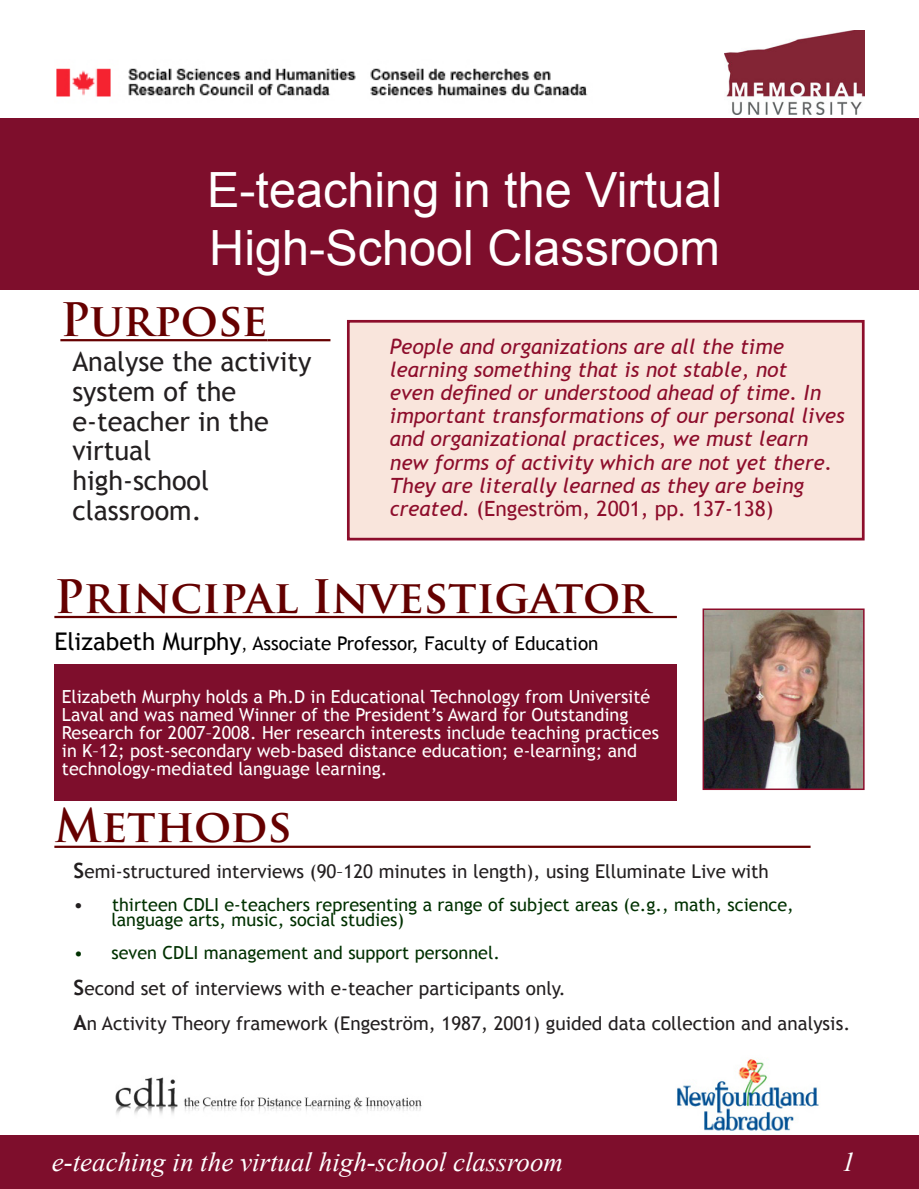
<style>
.page{position:relative;width:919px;height:1189px;background:#fff}
.page>*{position:absolute;margin:0;border:0;box-sizing:border-box;transform-origin:0 0}
.t1{font:48.6px "Arial";color:#fff}
.t2{font:700 45px "Trajan Pro";color:#640000}
.t3{font:700 45px "Trajan Pro";color:#600}
.t4{font:27px/29.7px "Trebuchet MS";color:#231f20}
.t5{font:italic 27px "Times New Roman";color:#fff}
.t6{font:italic 21px/23.1px "Trebuchet MS";color:#8d0d2b}
.t7{font:18.9px "Trebuchet MS";color:#231f20}
.t8{font:18.9px "Trebuchet MS";color:#000}
.t9{font:18px/18px "Trebuchet MS";color:#fff}
.t10{font:18px/15.6px "Trebuchet MS";color:#003100}
.s1{font-style:normal}
.s2{font-size:24.3px}
.s3{font-size:16.2px}
.s4{font-weight:700;font-size:21px}
.s5{font-size:18.9px;color:#231f20}
</style>
<div class="page">
<div style="left:0;top:119px;width:919px;height:171px;background:#7e0e2c"></div>
<div style="left:0;top:1119px;width:919px;height:70px;background:#7e0e2c"></div>
<img style="left:56px;top:68px;width:532px;height:29px">
<img style="left:724px;top:30px;width:140px;height:84px">
<div style="left:348px;top:321px;width:515px;height:218px;background:#f9e5dc"></div>
<div style="left:347px;top:320px;width:517px;height:220px;border:3px solid #8d0d2b"></div>
<hr style="left:54px;top:616px;width:623px;height:2px;background:#640000">
<img style="left:111px;top:1077px;width:559px;height:57px">
<img style="left:670px;top:1059px;width:162px;height:75px">
<hr style="left:60px;top:339px;width:207px;height:2px;background:#600">
<hr style="left:267px;top:339px;width:63px;height:2px;background:#600">
<div style="left:54px;top:664px;width:622px;height:136px;background:#7e0e2c"></div>
<img style="left:705px;top:611px;width:156px;height:176px">
<div style="left:702px;top:608px;width:162px;height:182px;border:2px solid #8d0d2b"></div>
<hr style="left:54px;top:845px;width:756px;height:3px;background:#600">
<div style="left:0;top:1076px;width:111px;height:58px;background:#fff"></div>
<div style="left:832px;top:1077px;width:87px;height:57px;background:#fff"></div>
<p class="t1" style="left:207px;top:158px;width:517px">E-teaching in the Virtual</p>
<p class="t1" style="left:209px;top:216px;width:512px">High-School Classroom</p>
<p class="t3" style="left:60px;top:291px;width:209px">Purpose</p>
<p class="t4" style="left:72px;top:347px;width:241px">Analyse the activity system of the e-teacher in the virtual<br>high-school classroom.</p>
<p class="t6" style="left:390px;top:335px;width:456px">People and organizations are all the time learning something that is not stable, not<br>even defined or understood ahead of time. In important transformations of our personal lives and organizational practices, we must learn new forms of activity which are not yet there.<br>They are literally learned as they are being created. <span class="s1">(Engeström, 2001, pp. 137-138)</span></p>
<p class="t2" style="left:54px;top:568px;width:597px">Principal Investigator</p>
<p class="t8" style="left:54px;top:632px;width:545px"><span class="s2">Elizabeth Murphy</span><span class="s3">,</span> Associate Professor, Faculty of Education</p>
<p class="t9" style="left:62px;top:687px;width:590px">Elizabeth Murphy holds a Ph.D in Educational Technology from Université</p>
<p class="t9" style="left:62px;top:705px;width:568px">Laval and was named Winner of the President’s Award for Outstanding</p>
<p class="t9" style="left:62px;top:723px;width:598px">Research for 2007–2008. Her research interests include teaching practices in K–12; post-secondary web-based distance education; e-learning; and technology-mediated language learning.</p>
<p class="t3" style="left:54px;top:798px;width:239px">Methods</p>
<p class="t7" style="left:74px;top:860px;width:697px"><span class="s4">S</span>emi-structured interviews (90–120 minutes in length), using Elluminate Live with</p>
<p class="t10" style="left:111px;top:896px;width:684px;text-indent:-38px"><span class="s5">•</span> thirteen CDLI e-teachers representing a range of subject areas (e.g., math, science, language arts, music, social studies)</p>
<p class="t10" style="left:74px;top:945px;width:428px">• seven CDLI management and support personnel.</p>
<p class="t7" style="left:74px;top:977px;width:494px"><span class="s4">S</span>econd set of interviews with e-teacher participants only.</p>
<p class="t7" style="left:74px;top:1012px;width:778px"><span class="s4">A</span>n Activity Theory framework (Engeström, 1987, 2001) guided data collection and analysis.</p>
<p class="t5" style="left:52px;top:1143px;width:513px">e-teaching in the virtual high-school classroom</p>
<p class="t5" style="left:842px;top:1143px;width:15px">1</p>
</div>
